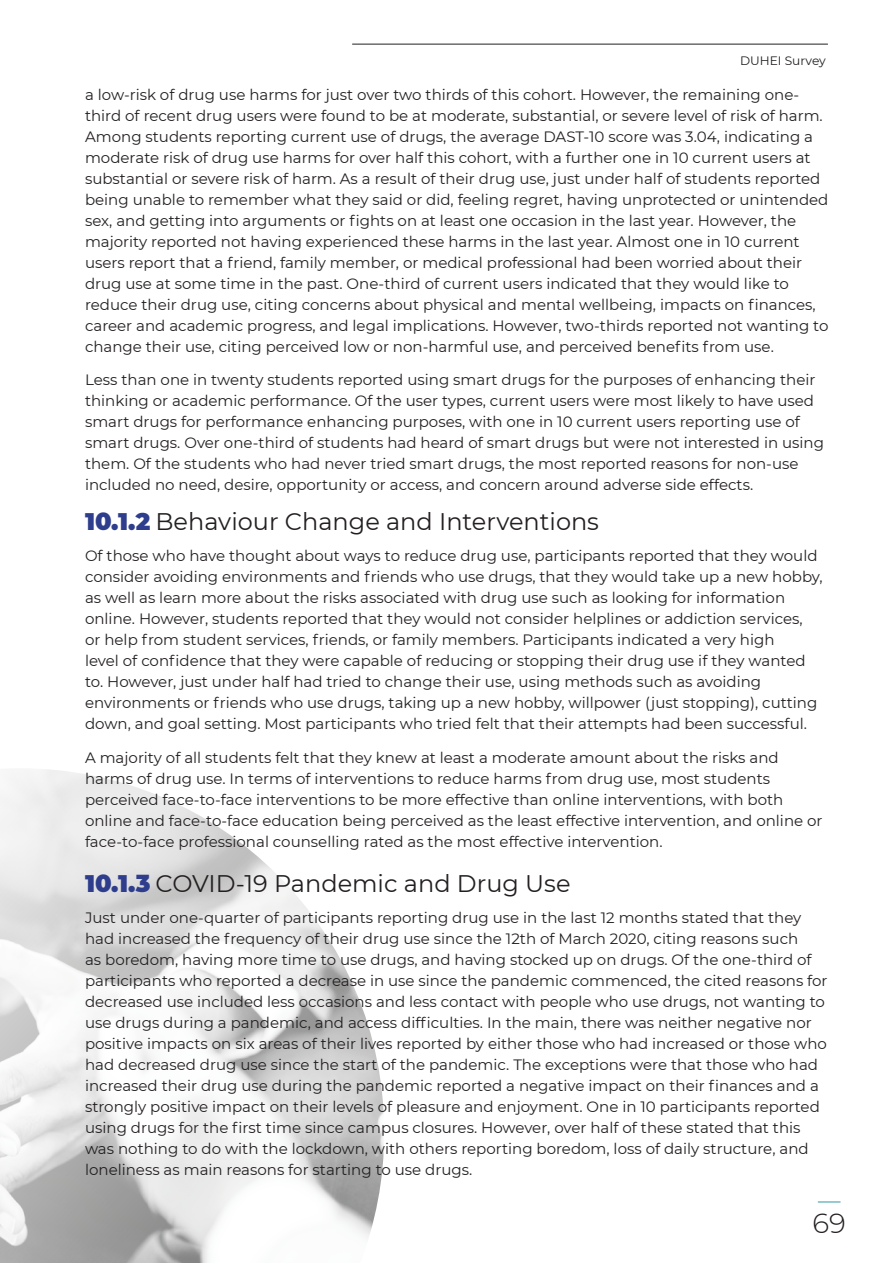
<style>
.page{position:relative;width:893px;height:1263px;background:#fff}
.page>*{position:absolute;margin:0;border:0;box-sizing:border-box;transform-origin:0 0}
.t1{font:300 27.6px "Montserrat";color:#231f20}
.t2{font:24px "Montserrat";color:#231f20}
.t3{font:15px/21px "Montserrat";color:#231f20}
.t4{font:12.15px "Montserrat";color:#231f20}
.s1{font-weight:900;color:#2e3e8d}
</style>
<div class="page">
<svg style="left:818px;top:1201px;width:22px;height:1px"></svg>
<img style="left:0;top:769px;width:384px;height:494px">
<hr style="left:352px;top:44px;width:476px;height:1px;background:#231f20">
<p class="t4" style="left:740px;top:53px;width:87px">DUHEI Survey</p>
<p class="t3" style="left:85px;top:83px;width:745px">a low-risk of drug use harms for just over two thirds of this cohort. However, the remaining one&shy;third of recent drug users were found to be at moderate, substantial, or severe level of risk of harm.<br>Among students reporting current use of drugs, the average DAST-10 score was 3.04, indicating a moderate risk of drug use harms for over half this cohort, with a further one in 10 current users at substantial or severe risk of harm. As a result of their drug use, just under half of students reported being unable to remember what they said or did, feeling regret, having unprotected or unintended sex, and getting into arguments or fights on at least one occasion in the last year. However, the majority reported not having experienced these harms in the last year. Almost one in 10 current users report that a friend, family member, or medical professional had been worried about their drug use at some time in the past. One-third of current users indicated that they would like to reduce their drug use, citing concerns about physical and mental wellbeing, impacts on finances, career and academic progress, and legal implications. However, two-thirds reported not wanting to change their use, citing perceived low or non-harmful use, and perceived benefits from use.</p>
<p class="t3" style="left:85px;top:369px;width:740px">Less than one in twenty students reported using smart drugs for the purposes of enhancing their thinking or academic performance. Of the user types, current users were most likely to have used smart drugs for performance enhancing purposes, with one in 10 current users reporting use of smart drugs. Over one-third of students had heard of smart drugs but were not interested in using them. Of the students who had never tried smart drugs, the most reported reasons for non-use included no need, desire, opportunity or access, and concern around adverse side effects.</p>
<h2 class="t2" style="left:85px;top:505px;width:515px"><span class="s1">10.1.2</span> Behaviour Change and Interventions</h2>
<p class="t3" style="left:85px;top:545px;width:739px">Of those who have thought about ways to reduce drug use, participants reported that they would consider avoiding environments and friends who use drugs, that they would take up a new hobby, as well as learn more about the risks associated with drug use such as looking for information online. However, students reported that they would not consider helplines or addiction services,<br>or help from student services, friends, or family members. Participants indicated a very high<br>level of confidence that they were capable of reducing or stopping their drug use if they wanted to. However, just under half had tried to change their use, using methods such as avoiding environments or friends who use drugs, taking up a new hobby, willpower (just stopping), cutting down, and goal setting. Most participants who tried felt that their attempts had been successful.</p>
<p class="t3" style="left:85px;top:746px;width:739px">A majority of all students felt that they knew at least a moderate amount about the risks and harms of drug use. In terms of interventions to reduce harms from drug use, most students perceived face-to-face interventions to be more effective than online interventions, with both online and face-to-face education being perceived as the least effective intervention, and online or face-to-face professional counselling rated as the most effective intervention.</p>
<h2 class="t2" style="left:85px;top:867px;width:487px"><span class="s1">10.1.3</span> COVID-19 Pandemic and Drug Use</h2>
<p class="t3" style="left:85px;top:906px;width:744px">Just under one-quarter of participants reporting drug use in the last 12 months stated that they had increased the frequency of their drug use since the 12th of March 2020, citing reasons such<br>as boredom, having more time to use drugs, and having stocked up on drugs. Of the one-third of participants who reported a decrease in use since the pandemic commenced, the cited reasons for decreased use included less occasions and less contact with people who use drugs, not wanting to use drugs during a pandemic, and access difficulties. In the main, there was neither negative nor positive impacts on six areas of their lives reported by either those who had increased or those who had decreased drug use since the start of the pandemic. The exceptions were that those who had increased their drug use during the pandemic reported a negative impact on their finances and a strongly positive impact on their levels of pleasure and enjoyment. One in 10 participants reported using drugs for the first time since campus closures. However, over half of these stated that this was nothing to do with the lockdown, with others reporting boredom, loss of daily structure, and loneliness as main reasons for starting to use drugs.</p>
<h1 class="t1" style="left:812px;top:1205px;width:35px">69</h1>
</div>
